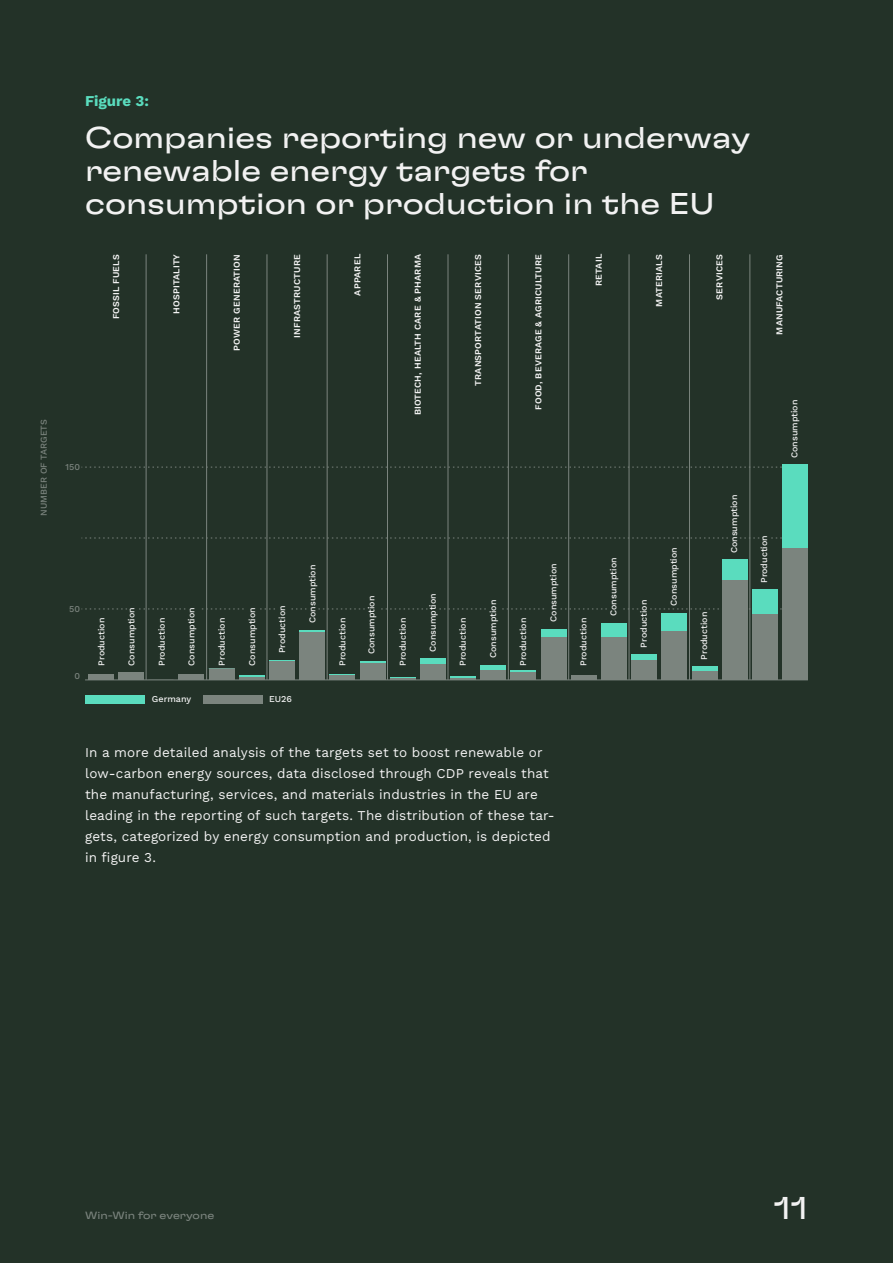
<style>
.page{position:relative;width:893px;height:1263px;background:#233228}
.page>*{position:absolute;margin:0;border:0;box-sizing:border-box;transform-origin:0 0}
.t1{font:expanded 31.5px "GT Flexa";color:#f2f2f2}
.t2{font:expanded 30px/33px "GT Flexa";color:#f2f2f2}
.t3{font:700 15px "Work Sans";color:#5adcbe}
.t4{font:13.5px/21px "Work Sans";letter-spacing:.01em;color:#f2f2f2}
.t5{font:expanded 10.5px "GT Flexa";color:#7b847e}
.t6{font:500 9px "Work Sans";color:#f2f2f2}
.t7{font:600 9px "Work Sans";letter-spacing:.02em;color:#f2f2f2}
.t8{font:500 9px "Work Sans";color:#7b847e}
</style>
<div class="page">
<hr style="left:85px;top:679px;width:723px;height:1px;background:#7b847e">
<hr style="left:146px;top:254px;width:1px;height:426px;background:#7b847e">
<hr style="left:206px;top:254px;width:1px;height:426px;background:#7b847e">
<hr style="left:267px;top:254px;width:1px;height:426px;background:#7b847e">
<hr style="left:327px;top:254px;width:1px;height:426px;background:#7b847e">
<hr style="left:387px;top:254px;width:1px;height:426px;background:#7b847e">
<hr style="left:448px;top:254px;width:1px;height:426px;background:#7b847e">
<hr style="left:508px;top:254px;width:1px;height:426px;background:#7b847e">
<hr style="left:568px;top:254px;width:1px;height:426px;background:#7b847e">
<hr style="left:629px;top:254px;width:1px;height:426px;background:#7b847e">
<hr style="left:689px;top:254px;width:1px;height:426px;background:#7b847e">
<hr style="left:750px;top:254px;width:1px;height:426px;background:#7b847e">
<svg style="left:81px;top:538px;width:701px;height:1px"></svg>
<svg style="left:81px;top:467px;width:701px;height:1px"></svg>
<svg style="left:81px;top:608px;width:701px;height:1px"></svg>
<div style="left:85px;top:695px;width:60px;height:8px;background:#5adcbe"></div>
<div style="left:203px;top:695px;width:59px;height:8px;background:#7b847e"></div>
<div style="left:782px;top:464px;width:26px;height:84px;background:#5adcbe"></div>
<div style="left:782px;top:548px;width:26px;height:132px;background:#7b847e"></div>
<div style="left:752px;top:589px;width:26px;height:26px;background:#5adcbe"></div>
<div style="left:752px;top:615px;width:26px;height:65px;background:#7b847e"></div>
<div style="left:722px;top:559px;width:25px;height:21px;background:#5adcbe"></div>
<div style="left:722px;top:580px;width:25px;height:100px;background:#7b847e"></div>
<div style="left:118px;top:673px;width:26px;height:7px;background:#7b847e"></div>
<div style="left:88px;top:674px;width:26px;height:6px;background:#7b847e"></div>
<div style="left:179px;top:674px;width:25px;height:6px;background:#7b847e"></div>
<div style="left:209px;top:668px;width:25px;height:12px;background:#7b847e"></div>
<div style="left:299px;top:632px;width:26px;height:48px;background:#7b847e"></div>
<hr style="left:299px;top:630px;width:26px;height:2px;background:#5adcbe">
<div style="left:360px;top:663px;width:25px;height:17px;background:#7b847e"></div>
<hr style="left:360px;top:661px;width:25px;height:2px;background:#5adcbe">
<div style="left:662px;top:630px;width:25px;height:50px;background:#7b847e"></div>
<div style="left:662px;top:613px;width:25px;height:17px;background:#5adcbe"></div>
<svg style="left:269px;top:660px;width:26px;height:1px"></svg>
<div style="left:269px;top:661px;width:26px;height:19px;background:#7b847e"></div>
<hr style="left:330px;top:674px;width:25px;height:2px;background:#5adcbe">
<hr style="left:330px;top:676px;width:25px;height:4px;background:#7b847e">
<div style="left:420px;top:659px;width:26px;height:5px;background:#5adcbe"></div>
<div style="left:420px;top:664px;width:26px;height:16px;background:#7b847e"></div>
<hr style="left:480px;top:666px;width:26px;height:4px;background:#5adcbe">
<div style="left:480px;top:670px;width:26px;height:10px;background:#7b847e"></div>
<hr style="left:511px;top:670px;width:25px;height:3px;background:#5adcbe">
<div style="left:511px;top:673px;width:25px;height:7px;background:#7b847e"></div>
<div style="left:541px;top:629px;width:25px;height:8px;background:#5adcbe"></div>
<div style="left:541px;top:637px;width:25px;height:43px;background:#7b847e"></div>
<hr style="left:571px;top:676px;width:26px;height:4px;background:#7b847e">
<div style="left:601px;top:623px;width:26px;height:14px;background:#5adcbe"></div>
<div style="left:601px;top:637px;width:26px;height:43px;background:#7b847e"></div>
<div style="left:631px;top:654px;width:26px;height:6px;background:#5adcbe"></div>
<div style="left:631px;top:660px;width:26px;height:20px;background:#7b847e"></div>
<div style="left:692px;top:666px;width:25px;height:5px;background:#5adcbe"></div>
<div style="left:692px;top:671px;width:25px;height:9px;background:#7b847e"></div>
<svg style="left:239px;top:676px;width:25px;height:1px"></svg>
<hr style="left:239px;top:677px;width:25px;height:3px;background:#7b847e">
<svg style="left:390px;top:677px;width:25px;height:1px"></svg>
<hr style="left:390px;top:678px;width:25px;height:2px;background:#7b847e">
<hr style="left:450px;top:676px;width:26px;height:2px;background:#5adcbe">
<hr style="left:450px;top:678px;width:26px;height:2px;background:#7b847e">
<div style="left:128px;top:592px;width:10px;height:26px;background:#233228"></div>
<div style="left:186px;top:592px;width:14px;height:26px;background:#233228"></div>
<div style="left:246px;top:592px;width:12px;height:26px;background:#233228"></div>
<div style="left:278px;top:592px;width:12px;height:26px;background:#233228"></div>
<div style="left:308px;top:592px;width:9px;height:26px;background:#233228"></div>
<div style="left:367px;top:592px;width:12px;height:26px;background:#233228"></div>
<div style="left:428px;top:592px;width:11px;height:26px;background:#233228"></div>
<div style="left:488px;top:592px;width:13px;height:26px;background:#233228"></div>
<div style="left:546px;top:592px;width:13px;height:26px;background:#233228"></div>
<div style="left:608px;top:592px;width:13px;height:26px;background:#233228"></div>
<div style="left:639px;top:592px;width:9px;height:26px;background:#233228"></div>
<div style="left:730px;top:530px;width:9px;height:26px;background:#233228"></div>
<div style="left:760px;top:530px;width:10px;height:31px;background:#233228"></div>
<p class="t8" style="left:37px;top:516px;width:98px;rotate:-90deg">NUMBER OF TARGETS</p>
<p class="t3" style="left:85px;top:90px;width:65px">Figure 3:</p>
<h2 class="t2" style="left:85px;top:120px;width:667px">Companies reporting new or underway renewable energy targets for consumption or production in the EU</h2>
<p class="t7" style="left:109px;top:319px;width:67px;rotate:-90deg">FOSSIL FUELS</p>
<p class="t8" style="left:66px;top:460px;width:16px">150</p>
<p class="t7" style="left:170px;top:314px;width:61px;rotate:-90deg">HOSPITALITY</p>
<p class="t7" style="left:230px;top:351px;width:98px;rotate:-90deg">POWER GENERATION</p>
<p class="t7" style="left:290px;top:338px;width:85px;rotate:-90deg">INFRASTRUCTURE</p>
<p class="t7" style="left:351px;top:296px;width:43px;rotate:-90deg">APPAREL</p>
<p class="t7" style="left:411px;top:415px;width:163px;rotate:-90deg">BIOTECH, HEALTH CARE &amp; PHARMA</p>
<p class="t7" style="left:471px;top:386px;width:133px;rotate:-90deg">TRANSPORTATION SERVICES</p>
<p class="t7" style="left:531px;top:410px;width:157px;rotate:-90deg">FOOD, BEVERAGE &amp; AGRICULTURE</p>
<p class="t7" style="left:592px;top:286px;width:33px;rotate:-90deg">RETAIL</p>
<p class="t7" style="left:652px;top:307px;width:54px;rotate:-90deg">MATERIALS</p>
<p class="t8" style="left:69px;top:602px;width:12px">50</p>
<p class="t8" style="left:74px;top:670px;width:7px">0</p>
<p class="t6" style="left:306px;top:623px;width:60px;rotate:-90deg">Consumption</p>
<p class="t6" style="left:426px;top:652px;width:60px;rotate:-90deg">Consumption</p>
<p class="t6" style="left:275px;top:653px;width:49px;rotate:-90deg">Production</p>
<p class="t6" style="left:365px;top:654px;width:60px;rotate:-90deg">Consumption</p>
<p class="t6" style="left:486px;top:658px;width:60px;rotate:-90deg">Consumption</p>
<p class="t6" style="left:95px;top:666px;width:49px;rotate:-90deg">Production</p>
<p class="t6" style="left:125px;top:666px;width:60px;rotate:-90deg">Consumption</p>
<p class="t6" style="left:185px;top:666px;width:60px;rotate:-90deg">Consumption</p>
<p class="t6" style="left:215px;top:666px;width:49px;rotate:-90deg">Production</p>
<p class="t6" style="left:245px;top:666px;width:60px;rotate:-90deg">Consumption</p>
<p class="t6" style="left:155px;top:666px;width:49px;rotate:-90deg">Production</p>
<p class="t6" style="left:516px;top:666px;width:49px;rotate:-90deg">Production</p>
<p class="t6" style="left:336px;top:666px;width:49px;rotate:-90deg">Production</p>
<p class="t6" style="left:396px;top:666px;width:49px;rotate:-90deg">Production</p>
<p class="t6" style="left:456px;top:666px;width:49px;rotate:-90deg">Production</p>
<p class="t6" style="left:152px;top:692px;width:41px">Germany</p>
<p class="t6" style="left:269px;top:692px;width:24px">EU26</p>
<p class="t6" style="left:546px;top:622px;width:60px;rotate:-90deg">Consumption</p>
<p class="t6" style="left:577px;top:666px;width:49px;rotate:-90deg">Production</p>
<p class="t6" style="left:607px;top:616px;width:60px;rotate:-90deg">Consumption</p>
<p class="t6" style="left:637px;top:647px;width:49px;rotate:-90deg">Production</p>
<p class="t6" style="left:667px;top:606px;width:60px;rotate:-90deg">Consumption</p>
<p class="t7" style="left:712px;top:300px;width:47px;rotate:-90deg">SERVICES</p>
<p class="t6" style="left:727px;top:553px;width:60px;rotate:-90deg">Consumption</p>
<p class="t6" style="left:697px;top:660px;width:49px;rotate:-90deg">Production</p>
<p class="t7" style="left:773px;top:335px;width:82px;rotate:-90deg">MANUFACTURING</p>
<p class="t6" style="left:787px;top:458px;width:60px;rotate:-90deg">Consumption</p>
<p class="t6" style="left:757px;top:583px;width:49px;rotate:-90deg">Production</p>
<p class="t4" style="left:85px;top:741px;width:471px">In a more detailed analysis of the targets set to boost renewable or low-carbon energy sources, data disclosed through CDP reveals that the manufacturing, services, and materials industries in the EU are leading in the reporting of such targets. The distribution of these tar&shy;gets, categorized by energy consumption and production, is depicted in figure 3.</p>
<p class="t5" style="left:85px;top:1209px;width:131px">Win-Win for everyone</p>
<h1 class="t1" style="left:774px;top:1188px;width:35px">11</h1>
</div>
